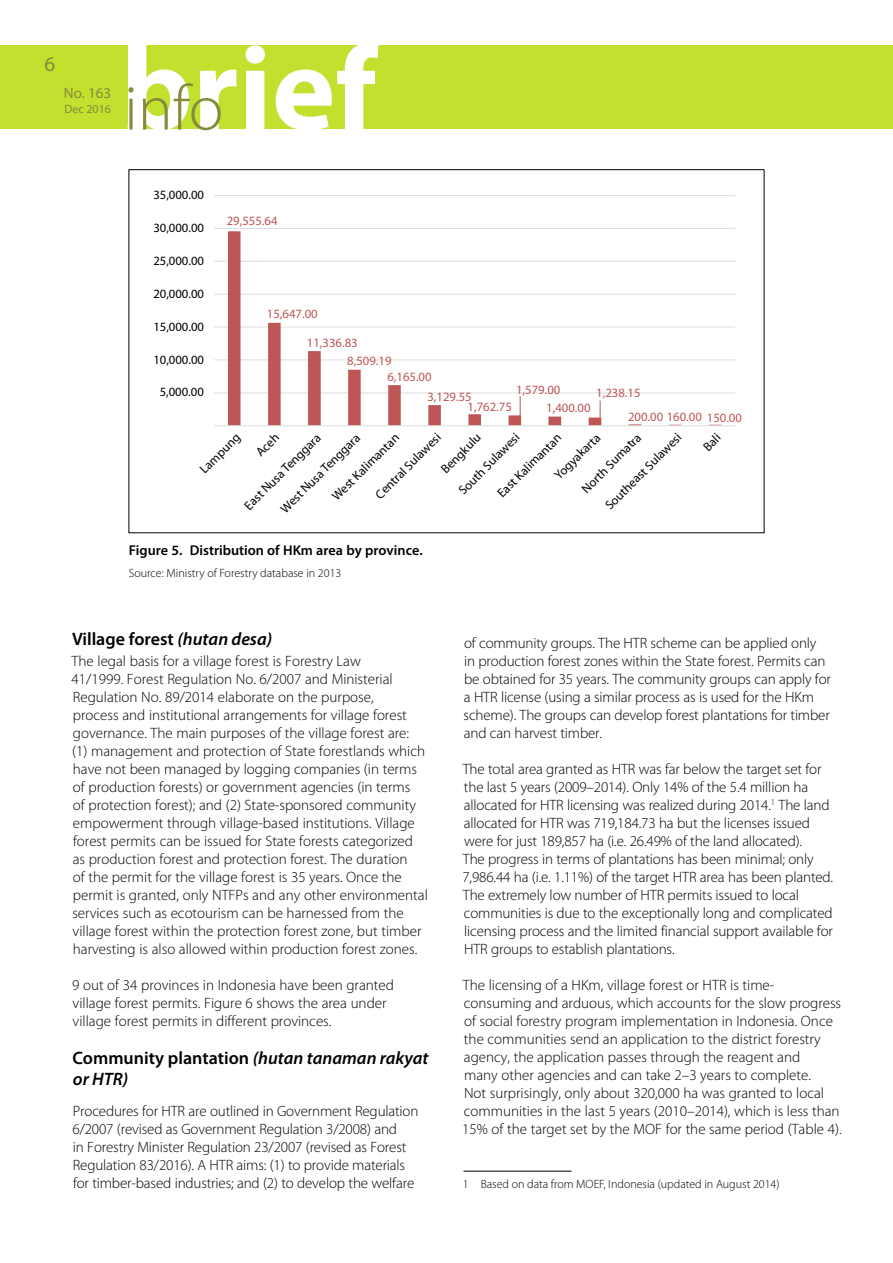
<style>
.page{position:relative;width:893px;height:1263px;background:#fff}
.page>*{position:absolute;margin:0;border:0;box-sizing:border-box;transform-origin:0 0}
.t1{font:21px "Myriad Pro";color:#878a3b}
.t2{font:italic 600 18px/20.7px "Myriad Pro";color:#000}
.t3{font:600 18px "Myriad Pro";color:#000}
.t4{font:300 15px/18px "Myriad Pro";color:#000}
.t5{font:15px "Myriad Pro";color:#878a3b}
.t6{font:300 15px "Myriad Pro";color:#878a3b}
.t7{font:600 14.25px "Myriad Pro";color:#000}
.t8{font:12.75px/27.3px "Myriad Pro";color:#000}
.t9{font:12.75px/18.6px "Myriad Pro";color:#bd5654}
.t10{font:300 12px "Myriad Pro";color:#000}
.t11{font:12px "Myriad Pro";color:#878a3b}
.s1{font-style:italic}
.s2{font-style:normal}
</style>
<div class="page">
<div style="left:0;top:45px;width:893px;height:84px;background:#c2e02e"></div>
<svg style="left:128px;top:45px;width:250px;height:85px"></svg>
<hr style="left:463px;top:1171px;width:108px;height:1px;background:#000">
<hr style="left:214px;top:392px;width:521px;height:1px;background:#dcddde">
<hr style="left:214px;top:359px;width:521px;height:1px;background:#dcddde">
<hr style="left:214px;top:327px;width:521px;height:1px;background:#dcddde">
<hr style="left:214px;top:294px;width:521px;height:1px;background:#dcddde">
<hr style="left:214px;top:261px;width:521px;height:1px;background:#dcddde">
<hr style="left:214px;top:228px;width:521px;height:1px;background:#dcddde">
<hr style="left:214px;top:195px;width:521px;height:1px;background:#dcddde">
<svg style="left:228px;top:231px;width:493px;height:194px"></svg>
<hr style="left:214px;top:425px;width:521px;height:1px;background:#dcddde">
<svg style="left:520px;top:396px;width:1px;height:26px"></svg>
<svg style="left:600px;top:400px;width:1px;height:22px"></svg>
<h1 class="t1" style="left:45px;top:51px;width:12px">6</h1>
<p class="t5" style="left:64px;top:84px;width:49px">No. 163</p>
<p class="t6" style="left:73px;top:84px;width:39px">No. 20</p>
<p class="t11" style="left:64px;top:102px;width:48px">Dec 2016</p>
<p class="t8" style="left:153px;top:181px;width:52px">35,000.00</p>
<p class="t8" style="left:153px;top:214px;width:52px">30,000.00</p>
<p class="t8" style="left:153px;top:247px;width:52px">25,000.00</p>
<p class="t8" style="left:153px;top:280px;width:52px">20,000.00</p>
<p class="t8" style="left:153px;top:313px;width:52px">15,000.00</p>
<p class="t8" style="left:153px;top:345px;width:52px">10,000.00</p>
<p class="t8" style="left:160px;top:378px;width:46px">5,000.00</p>
<p class="t9" style="left:227px;top:212px;width:52px">29,555.64</p>
<p class="t9" style="left:267px;top:304px;width:52px">15,647.00</p>
<p class="t9" style="left:347px;top:333px;width:46px;text-indent:-40px">11,336.83<br>8,509.19</p>
<p class="t9" style="left:427px;top:366px;width:46px;line-height:20px;text-indent:-40px">6,165.00<br>3,129.55</p>
<p class="t9" style="left:467px;top:397px;width:46px">1,762.75</p>
<p class="t9" style="left:546px;top:380px;width:46px;line-height:18.1px;text-indent:-30px">1,579.00<br>1,400.00</p>
<p class="t9" style="left:628px;top:381px;width:115px;line-height:24px;text-indent:-32px">1,238.15<br>200.00 160.00 150.00</p>
<p class="t8" style="left:192px;top:462px;width:53px;rotate:-45deg">Lampung</p>
<p class="t8" style="left:248px;top:444px;width:28px;rotate:-45deg">Aceh</p>
<p class="t8" style="left:598px;top:497px;width:103px;rotate:-45deg">Southeast Sulawesi</p>
<p class="t8" style="left:695px;top:439px;width:20px;rotate:-45deg">Bali</p>
<p class="t8" style="left:368px;top:487px;width:88px;rotate:-45deg">Central Sulawesi</p>
<p class="t8" style="left:432px;top:463px;width:81px;rotate:-45deg">Bengkulu<br>South Sulawesi</p>
<p class="t8" style="left:527px;top:448px;width:61px;text-indent:-53px;rotate:-45deg">East Kalimantan<br>Yogyakarta</p>
<p class="t8" style="left:574px;top:481px;width:80px;rotate:-45deg">North Sumatra</p>
<p class="t8" style="left:237px;top:498px;width:104px;rotate:-45deg">East Nusa Tenggara</p>
<p class="t8" style="left:273px;top:501px;width:108px;rotate:-45deg">West Nusa Tenggara</p>
<p class="t8" style="left:324px;top:488px;width:90px;rotate:-45deg">West Kalimantan</p>
<p class="t7" style="left:129px;top:541px;width:296px">Figure 5. Distribution of HKm area by province.</p>
<p class="t10" style="left:129px;top:566px;width:214px">Source: Ministry of Forestry database in 2013</p>
<p class="t3" style="left:72px;top:627px;width:202px">Village forest <span class="s1">(hutan desa)</span></p>
<p class="t4" style="left:72px;top:652px;width:358px">The legal basis for a village forest is Forestry Law<br>41/1999. Forest Regulation No. 6/2007 and Ministerial Regulation No. 89/2014 elaborate on the purpose,<br>process and institutional arrangements for village forest governance. The main purposes of the village forest are:<br>(1) management and protection of State forestlands which have not been managed by logging companies (in terms of production forests) or government agencies (in terms<br>of protection forest); and (2) State-sponsored community empowerment through village-based institutions. Village forest permits can be issued for State forests categorized<br>as production forest and protection forest. The duration<br>of the permit for the village forest is 35 years. Once the permit is granted, only NTFPs and any other environmental services such as ecotourism can be harnessed from the village forest within the protection forest zone, but timber harvesting is also allowed within production forest zones.</p>
<p class="t4" style="left:72px;top:976px;width:323px">9 out of 34 provinces in Indonesia have been granted village forest permits. Figure 6 shows the area under village forest permits in different provinces.</p>
<p class="t2" style="left:73px;top:1047px;width:357px"><span class="s2">Community plantation</span> (hutan tanaman rakyat or HTR)</p>
<p class="t4" style="left:72px;top:1102px;width:347px">Procedures for HTR are outlined in Government Regulation 6/2007 (revised as Government Regulation 3/2008) and<br>in Forestry Minister Regulation 23/2007 (revised as Forest Regulation 83/2016). A HTR aims: (1) to provide materials for timber-based industries; and (2) to develop the welfare</p>
<p class="t4" style="left:464px;top:634px;width:369px">of community groups. The HTR scheme can be applied only<br>in production forest zones within the State forest. Permits can be obtained for 35 years. The community groups can apply for a HTR license (using a similar process as is used for the HKm scheme). The groups can develop forest plantations for timber and can harvest timber.</p>
<p class="t4" style="left:462px;top:760px;width:372px">The total area granted as HTR was far below the target set for the last 5 years (2009–2014). Only 14% of the 5.4 million ha allocated for HTR licensing was realized during 2014.<sup>1</sup> The land allocated for HTR was 719,184.73 ha but the licenses issued were for just 189,857 ha (i.e. 26.49% of the land allocated).<br>The progress in terms of plantations has been minimal; only 7,986.44 ha (i.e. 1.11%) of the target HTR area has been planted.<br>The extremely low number of HTR permits issued to local communities is due to the exceptionally long and complicated licensing process and the limited financial support available for HTR groups to establish plantations.</p>
<p class="t4" style="left:462px;top:976px;width:381px">The licensing of a HKm, village forest or HTR is time&shy;consuming and arduous, which accounts for the slow progress of social forestry program implementation in Indonesia. Once the communities send an application to the district forestry agency, the application passes through the reagent and<br>many other agencies and can take 2–3 years to complete.<br>Not surprisingly, only about 320,000 ha was granted to local communities in the last 5 years (2010–2014), which is less than 15% of the target set by the MOF for the same period (Table 4).</p>
<p class="t10" style="left:463px;top:1177px;width:318px">1 Based on data from MOEF, Indonesia (updated in August 2014)</p>
</div>
